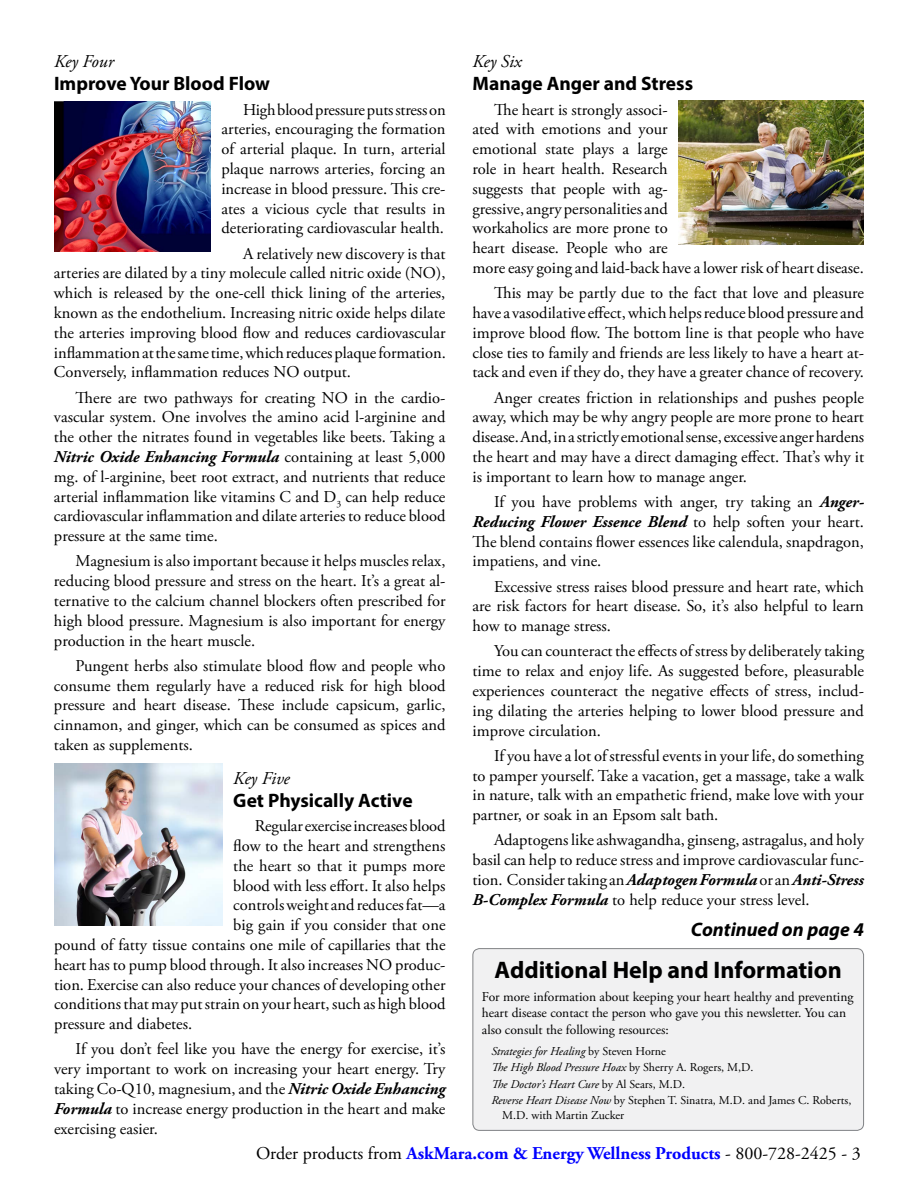
<style>
.page{position:relative;width:918px;height:1188px;background:#fff}
.page>*{position:absolute;margin:0;border:0;box-sizing:border-box;transform-origin:0 0}
.t1{font:700 24px "Myriad Pro";color:#000}
.t2{font:700 19.5px "Myriad Pro";color:#000}
.t3{font:italic 700 19.5px "Myriad Pro";color:#000}
.t4{font:700 18px "Adobe Garamond Pro";color:#00f}
.t5{font:italic 18px "Adobe Garamond Pro";letter-spacing:-.005em;color:#000}
.t6{font:16.5px/19.8px "Adobe Garamond Pro";color:#000;text-align:justify}
.t7{font:13.5px/16.2px "Adobe Garamond Pro";color:#000}
.t8{font:12px/16.5px "Adobe Garamond Pro";color:#000}
.s1{font-weight:700;font-style:italic}
.s2{font-style:italic}
.s3{font-weight:400;color:#000}
</style>
<div class="page">
<div style="left:473px;top:949px;width:391px;height:181px;background:#f1f1f2;border-radius:7px"></div>
<div style="left:472px;top:948px;width:392px;height:183px;border:1px solid #808285;border-radius:7px"></div>
<img style="left:54px;top:102px;width:157px;height:150px">
<img style="left:54px;top:764px;width:168px;height:162px">
<img style="left:678px;top:100px;width:186px;height:144px">
<p class="t5" style="left:54px;top:51px;width:61px">Key Four</p>
<p class="t2" style="left:54px;top:71px;width:218px">Improve Your Blood Flow</p>
<p class="t6" style="left:221px;top:100px;width:226px;text-indent:22px">High blood pressure puts stress on arteries, encouraging the formation of arterial plaque. In turn, arterial plaque narrows arteries, forcing an increase in blood pressure. This cre&shy;ates a vicious cycle that results in deteriorating cardiovascular health.</p>
<p class="t6" style="left:54px;top:244px;width:393px;text-indent:189px">A relatively new discovery is that arteries are dilated by a tiny molecule called nitric oxide (NO), which is released by the one-cell thick lining of the arteries, known as the endothelium. Increasing nitric oxide helps dilate the arteries improving blood flow and reduces cardiovascular inflammation at the same time, which reduces plaque formation.<br>Conversely, inflammation reduces NO output.</p>
<p class="t6" style="left:54px;top:388px;width:393px;text-indent:22px">There are two pathways for creating NO in the cardio&shy;vascular system. One involves the amino acid l-arginine and the other the nitrates found in vegetables like beets. Taking a <span class="s1">Nitric Oxide Enhancing Formula</span> containing at least 5,000 mg. of l-arginine, beet root extract, and nutrients that reduce arterial inflammation like vitamins C and D<sub>3</sub> can help reduce cardiovascular inflammation and dilate arteries to reduce blood pressure at the same time.</p>
<p class="t6" style="left:54px;top:552px;width:393px;text-indent:22px">Magnesium is also important because it helps muscles relax, reducing blood pressure and stress on the heart. It’s a great al&shy;ternative to the calcium channel blockers often prescribed for high blood pressure. Magnesium is also important for energy production in the heart muscle.</p>
<p class="t6" style="left:54px;top:656px;width:393px;text-indent:22px">Pungent herbs also stimulate blood flow and people who consume them regularly have a reduced risk for high blood pressure and heart disease. These include capsicum, garlic, cinnamon, and ginger, which can be consumed as spices and taken as supplements.</p>
<p class="t5" style="left:233px;top:767px;width:58px">Key Five</p>
<p class="t2" style="left:233px;top:788px;width:181px">Get Physically Active</p>
<p class="t6" style="left:255px;top:817px;width:192px">Regular exercise increases blood</p>
<p class="t6" style="left:233px;top:836px;width:214px">flow to the heart and strengthens</p>
<p class="t6" style="left:233px;top:856px;width:214px">the heart so that it pumps more</p>
<p class="t6" style="left:233px;top:876px;width:214px">blood with less effort. It also helps</p>
<p class="t6" style="left:233px;top:896px;width:214px">controls weight and reduces fat—a</p>
<p class="t6" style="left:233px;top:916px;width:214px">big gain if you consider that one</p>
<p class="t6" style="left:54px;top:935px;width:393px">pound of fatty tissue contains one mile of capillaries that the</p>
<p class="t6" style="left:54px;top:955px;width:393px">heart has to pump blood through. It also increases NO produc-</p>
<p class="t6" style="left:54px;top:975px;width:393px">tion. Exercise can also reduce your chances of developing other</p>
<p class="t6" style="left:54px;top:995px;width:393px">conditions that may put strain on your heart, such as high blood</p>
<p class="t6" style="left:54px;top:1015px;width:140px">pressure and diabetes.</p>
<p class="t6" style="left:54px;top:1040px;width:393px;text-indent:22px">If you don’t feel like you have the energy for exercise, it’s very important to work on increasing your heart energy. Try taking Co-Q10, magnesium, and the <span class="s1">Nitric Oxide Enhancing Formula</span> to increase energy production in the heart and make exercising easier.</p>
<p class="t5" style="left:472px;top:51px;width:51px">Key Six</p>
<p class="t2" style="left:472px;top:71px;width:222px">Manage Anger and Stress</p>
<p class="t6" style="left:473px;top:100px;width:393px;text-align:left;text-indent:22px">The heart is strongly associ-<br>ated with emotions and your<br>emotional state plays a large<br>role in heart health. Research<br>suggests that people with ag-<br>gressive, angry personalities and<br>workaholics are more prone to<br>heart disease. People who are<br>more easy going and laid-back have a lower risk of heart disease.</p>
<p class="t6" style="left:473px;top:284px;width:393px;text-indent:22px">This may be partly due to the fact that love and pleasure have a vasodilative effect, which helps reduce blood pressure and improve blood flow. The bottom line is that people who have close ties to family and friends are less likely to have a heart at&shy;tack and even if they do, they have a greater chance of recovery.</p>
<p class="t6" style="left:473px;top:388px;width:393px;text-indent:22px">Anger creates friction in relationships and pushes people away, which may be why angry people are more prone to heart disease. And, in a strictly emotional sense, excessive anger hardens the heart and may have a direct damaging effect. That’s why it is important to learn how to manage anger.</p>
<p class="t6" style="left:473px;top:492px;width:393px;text-indent:22px">If you have problems with anger, try taking an <span class="s1">Anger-Reducing Flower Essence Blend</span> to help soften your heart.<br>The blend contains flower essences like calendula, snapdragon, impatiens, and vine.</p>
<p class="t6" style="left:473px;top:577px;width:393px;text-indent:22px">Excessive stress raises blood pressure and heart rate, which are risk factors for heart disease. So, it’s also helpful to learn how to manage stress.</p>
<p class="t6" style="left:473px;top:642px;width:393px;text-indent:22px">You can counteract the effects of stress by deliberately taking time to relax and enjoy life. As suggested before, pleasurable experiences counteract the negative effects of stress, includ&shy;ing dilating the arteries helping to lower blood pressure and improve circulation.</p>
<p class="t6" style="left:473px;top:746px;width:393px;text-indent:22px">If you have a lot of stressful events in your life, do something to pamper yourself. Take a vacation, get a massage, take a walk in nature, talk with an empathetic friend, make love with your partner, or soak in an Epsom salt bath.</p>
<p class="t6" style="left:473px;top:831px;width:393px;text-indent:22px">Adaptogens like ashwagandha, ginseng, astragalus, and holy basil can help to reduce stress and improve cardiovascular func&shy;tion. Consider taking an <span class="s1">Adaptogen Formula</span> or an <span class="s1">Anti-Stress B-Complex Formula</span> to help reduce your stress level.</p>
<p class="t3" style="left:691px;top:917px;width:175px">Continued on page 4</p>
<h1 class="t1" style="left:495px;top:954px;width:349px">Additional Help and Information</h1>
<p class="t7" style="left:482px;top:989px;width:373px">For more information about keeping your heart healthy and preventing heart disease contact the person who gave you this newsletter. You can also consult the following resources:</p>
<p class="t8" style="left:491px;top:1043px;width:361px"><span class="s2">Strategies for Healing</span> by Steven Horne<br><span class="s2">The High Blood Pressure Hoax</span> by Sherry A. Rogers, M,D.<br><span class="s2">The Doctor’s Heart Cure</span> by Al Sears, M.D.<br><span class="s2">Reverse Heart Disease Now</span> by Stephen T. Sinatra, M.D. and James C. Roberts,</p>
<p class="t8" style="left:502px;top:1107px;width:124px">M.D. with Martin Zucker</p>
<p class="t4" style="left:256px;top:1143px;width:606px"><span class="s3">Order products from</span> AskMara.com &amp; Energy Wellness Products <span class="s3">- 800-728-2425 - 3</span></p>
</div>
